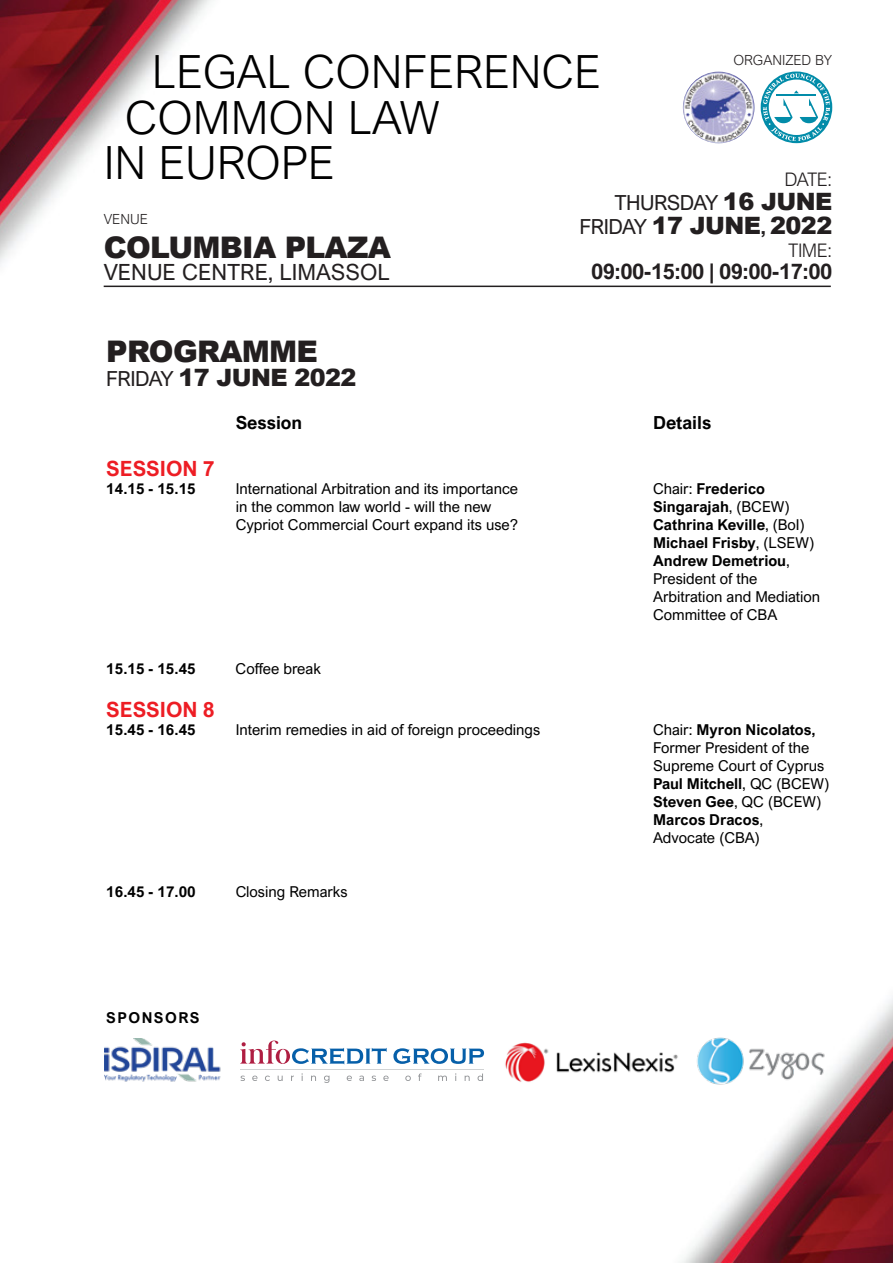
<style>
.page{position:relative;width:893px;height:1263px;background:#fff}
.page>*{position:absolute;margin:0;border:0;box-sizing:border-box;transform-origin:0 0}
.t1{font:300 45.75px "Arial Nova";color:#010101}
.t2{font:900 29.7px "Arial";letter-spacing:-.025em;color:#231f20}
.t3{font:900 23.85px "Arial";letter-spacing:-.025em;color:#231f20}
.t4{font:22.35px "Arial Nova";color:#231f20}
.t5{font:700 21.6px "Arial Nova";letter-spacing:-.025em;color:#231f20}
.t6{font:700 21px "Arial Nova";color:#ed1d24}
.t7{font:20.85px "Arial Nova";letter-spacing:-.025em;color:#231f20}
.t8{font:300 18.75px "Arial Nova";letter-spacing:-.025em;color:#231f20}
.t9{font:700 18px "Arial Nova";color:#010101}
.t10{font:15px/18px "Arial Nova";color:#010101}
.t11{font:700 15px "Arial Nova";color:#010101}
.t12{font:700 15px "Arial Nova";letter-spacing:.1em;color:#010101}
.t13{font:300 13.95px "Arial Nova";color:#231f20}
.s1{font-family:"Arial";font-weight:900;font-size:23.85px}
.s2{font-family:"Arial Nova";font-weight:400;font-size:20.85px}
.s3{font-family:"Arial Nova";font-weight:700;font-size:20.85px}
.s4{font-weight:400}
.s5{font-weight:700}
</style>
<div class="page">
<img style="left:0;top:0;width:833px;height:288px">
<img style="left:104px;top:998px;width:789px;height:265px">
<hr style="left:104px;top:286px;width:727px;height:1px;background:#231f20">
<img style="left:683px;top:72px;width:71px;height:71px;border-radius:36px">
<svg style="left:761px;top:72px;width:71px;height:71px"></svg>
<img style="left:105px;top:1038px;width:121px;height:47px">
<img style="left:479px;top:1003px;width:224px;height:117px">
<img style="left:690px;top:1034px;width:142px;height:56px">
<svg style="left:240px;top:1040px;width:147px;height:24px"></svg>
<svg style="left:393px;top:1048px;width:91px;height:16px"></svg>
<hr style="left:240px;top:1069px;width:244px;height:1px;background:#d1d3d4">
<svg style="left:240px;top:1075px;width:5px;height:6px"></svg>
<svg style="left:252px;top:1075px;width:5px;height:6px"></svg>
<svg style="left:265px;top:1075px;width:5px;height:6px"></svg>
<svg style="left:278px;top:1076px;width:5px;height:5px"></svg>
<svg style="left:291px;top:1075px;width:3px;height:6px"></svg>
<svg style="left:301px;top:1073px;width:2px;height:8px"></svg>
<svg style="left:311px;top:1075px;width:5px;height:6px"></svg>
<svg style="left:324px;top:1075px;width:5px;height:8px"></svg>
<svg style="left:347px;top:1075px;width:5px;height:6px"></svg>
<svg style="left:359px;top:1075px;width:5px;height:6px"></svg>
<svg style="left:372px;top:1075px;width:4px;height:6px"></svg>
<svg style="left:383px;top:1075px;width:6px;height:6px"></svg>
<svg style="left:405px;top:1075px;width:6px;height:6px"></svg>
<svg style="left:418px;top:1073px;width:4px;height:8px"></svg>
<svg style="left:438px;top:1075px;width:9px;height:6px"></svg>
<svg style="left:465px;top:1075px;width:5px;height:6px"></svg>
<svg style="left:478px;top:1073px;width:5px;height:8px"></svg>
<p class="t13" style="left:733px;top:52px;width:100px">ORGANIZED BY</p>
<h1 class="t1" style="left:152px;top:46px;width:451px">LEGAL CONFERENCE</h1>
<h1 class="t1" style="left:125px;top:92px;width:316px">COMMON LAW</h1>
<h1 class="t1" style="left:104px;top:137px;width:232px">IN EUROPE</h1>
<p class="t13" style="left:104px;top:211px;width:46px">VENUE</p>
<h2 class="t2" style="left:104px;top:226px;width:289px">COLUMBIA PLAZA</h2>
<h3 class="t4" style="left:104px;top:259px;width:288px">VENUE CENTRE, LIMASSOL</h3>
<p class="t8" style="left:785px;top:169px;width:49px">DATE:</p>
<h3 class="t7" style="left:614px;top:191px;width:219px">THURSDAY <span class="s1">16 JUNE</span></h3>
<h3 class="t3" style="left:580px;top:208px;width:254px"><span class="s2">FRIDAY</span> 17 JUNE<span class="s3">,</span> 2022</h3>
<p class="t8" style="left:788px;top:240px;width:46px">TIME:</p>
<h3 class="t5" style="left:591px;top:259px;width:243px">09:00-15:00 | 09:00-17:00</h3>
<h2 class="t2" style="left:106px;top:329px;width:213px">PROGRAMME</h2>
<h3 class="t3" style="left:106px;top:360px;width:252px"><span class="s2">FRIDAY</span> 17 JUNE 2022</h3>
<p class="t9" style="left:236px;top:412px;width:68px">Session</p>
<p class="t9" style="left:653px;top:412px;width:60px">Details</p>
<h3 class="t6" style="left:106px;top:456px;width:110px">SESSION 7</h3>
<p class="t11" style="left:106px;top:480px;width:91px">14.15 - 15.15</p>
<p class="t10" style="left:236px;top:479px;width:284px">International Arbitration and its importance</p>
<p class="t11" style="left:653px;top:480px;width:114px"><span class="s4">Chair:</span> Frederico</p>
<p class="t10" style="left:236px;top:497px;width:257px">in the common law world - will the new</p>
<p class="t11" style="left:653px;top:498px;width:138px">Singarajah<span class="s4">, (BCEW)</span></p>
<p class="t10" style="left:236px;top:515px;width:284px">Cypriot Commercial Court expand its use?</p>
<p class="t10" style="left:653px;top:515px;width:169px"><span class="s5">Cathrina Keville</span>, (BoI)<br><span class="s5">Michael Frisby</span>, (LSEW)<br><span class="s5">Andrew Demetriou</span>,<br>President of the<br>Arbitration and Mediation<br>Committee of CBA</p>
<p class="t11" style="left:106px;top:660px;width:91px">15.15 - 15.45</p>
<p class="t10" style="left:236px;top:659px;width:87px">Coffee break</p>
<h3 class="t6" style="left:106px;top:697px;width:110px">SESSION 8</h3>
<p class="t11" style="left:106px;top:721px;width:91px">15.45 - 16.45</p>
<p class="t10" style="left:236px;top:721px;width:306px">Interim remedies in aid of foreign proceedings</p>
<p class="t10" style="left:653px;top:721px;width:178px">Chair: <span class="s5">Myron Nicolatos,<br></span>Former President of the<br>Supreme Court of Cyprus<br><span class="s5">Paul Mitchell</span>, QC (BCEW)<br><span class="s5">Steven Gee</span>, QC (BCEW)<br><span class="s5">Marcos Dracos</span>,<br>Advocate (CBA)</p>
<p class="t11" style="left:106px;top:883px;width:91px">16.45 - 17.00</p>
<p class="t10" style="left:236px;top:883px;width:113px">Closing Remarks</p>
<p class="t12" style="left:106px;top:1009px;width:95px">SPONSORS</p>
</div>
